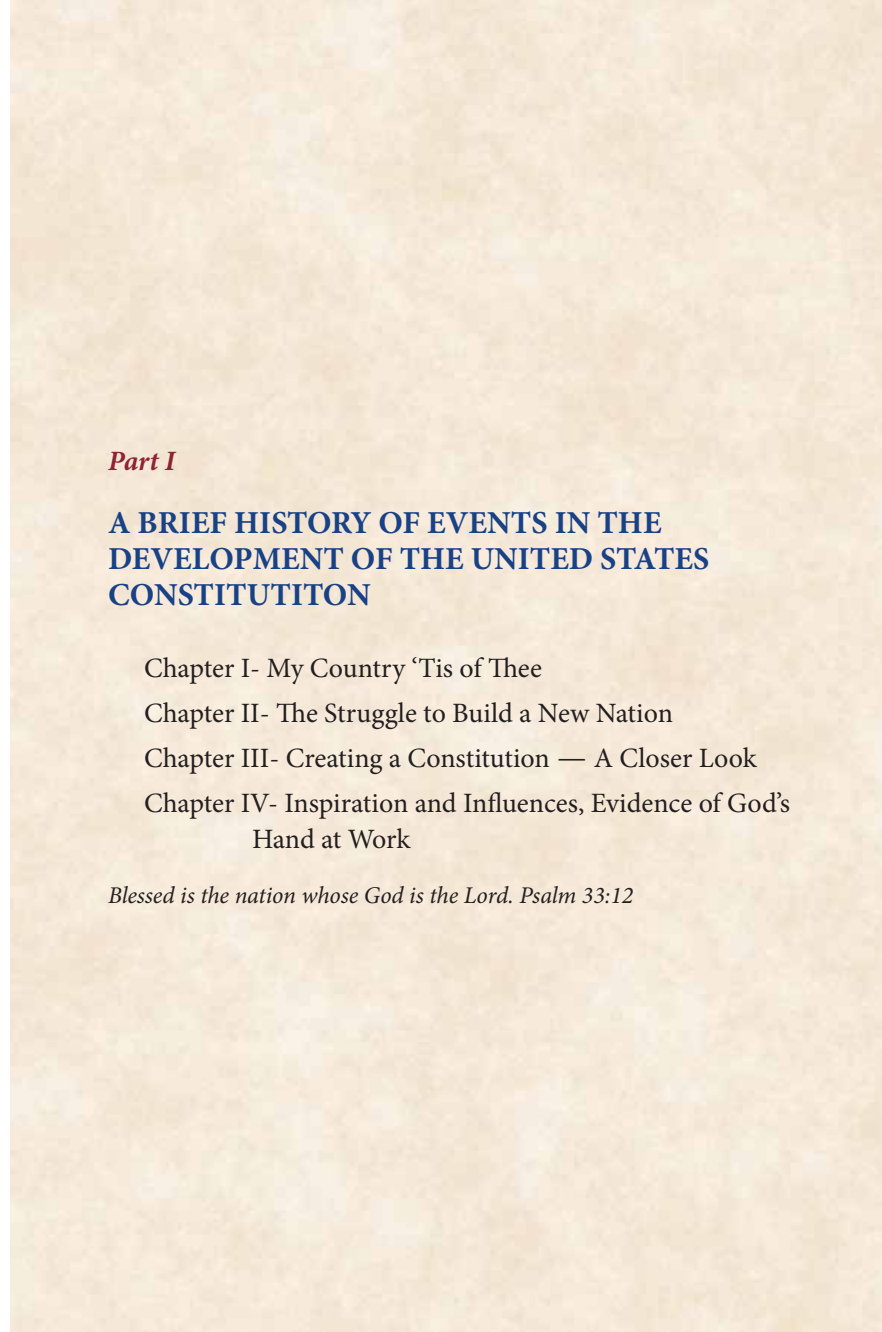
<style>
.page{position:relative;width:882px;height:1332px;background:#fff}
.page>*{position:absolute;margin:0;border:0;box-sizing:border-box;transform-origin:0 0}
.t1{font:700 32px/36px "Minion Pro";color:#184186}
.t2{font:28px/45px "Minion Pro";color:#231f20}
.t3{font:italic 700 28px "Minion Pro";color:#8c2433}
.t4{font:italic 24px "Minion Pro";letter-spacing:-.005em;color:#231f20}
.s1{font-size:32px}
</style>
<div class="page">
<p class="t3" style="left:108px;top:441px;width:68px">Part I</p>
<p class="t1" style="left:108px;top:505px;width:603px">A BRIEF HISTORY OF EVENTS IN THE<br>DEVELOPMENT OF THE UNITED STATES<br>CONSTITUTITON</p>
<p class="t2" style="left:144px;top:646px;width:647px">Chapter I- My Country ‘Tis of Thee<br>Chapter II- The Struggle to Build a New Nation<br>Chapter III- Creating a Constitution <span class="s1">—</span> A Closer Look Chapter IV- Inspiration and Influences, Evidence of God’s</p>
<p class="t2" style="left:252px;top:817px;width:160px">Hand at Work</p>
<p class="t4" style="left:108px;top:879px;width:527px">Blessed is the nation whose God is the Lord. Psalm 33:12</p>
</div>
